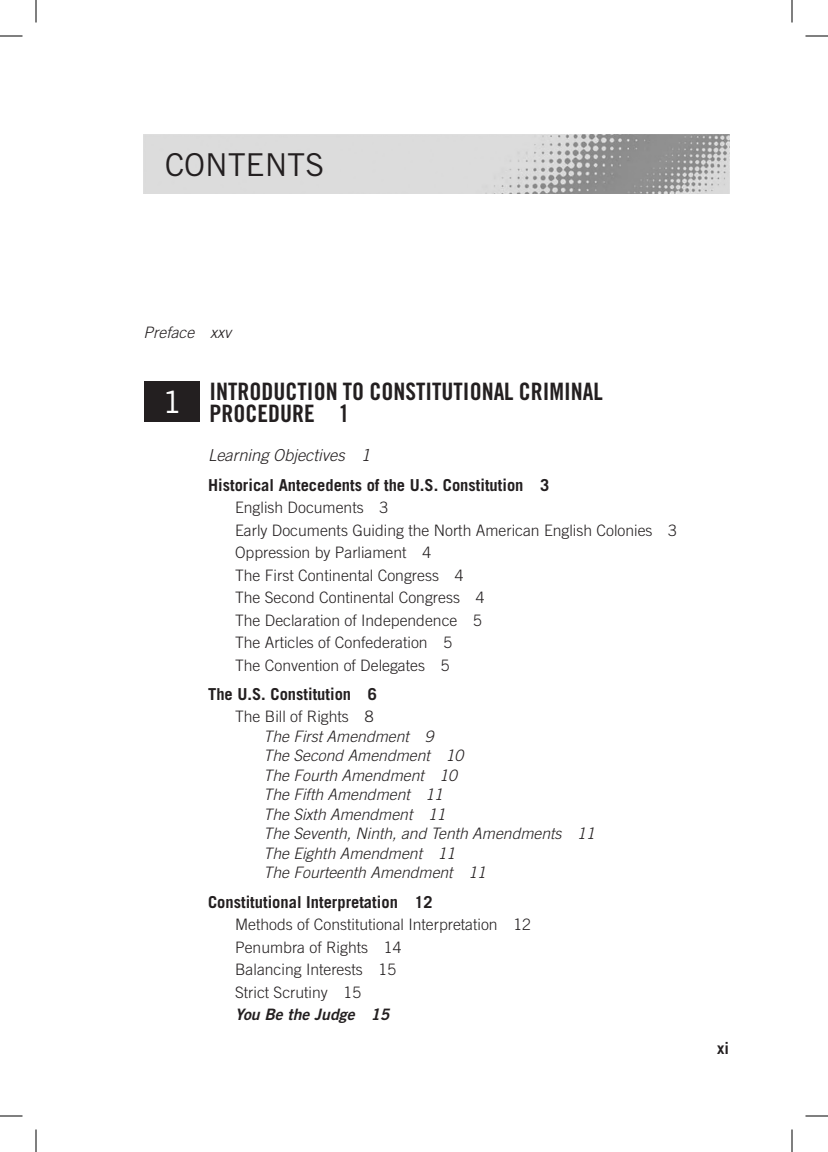
<style>
.page{position:relative;width:828px;height:1152px;background:#fff}
.page>*{position:absolute;margin:0;border:0;box-sizing:border-box;transform-origin:0 0}
.C_TT{font:31.5px "Trade Gothic LT Std";color:#231f20}
.C_CHT{font:24px/22.5px "Trade Gothic LT Std Bd Cn 20";color:#231f20}
.C_H1{font:700 16.5px "Trade Gothic LT Std";color:#231f20}
.C_H1-2{font:italic 300 16.5px "Trade Gothic LT Std";color:#231f20}
.t1{font:16.5px "Trade Gothic LT Std Bd 2";color:#231f20}
.C_H2{font:300 15.75px "Trade Gothic LT Std";color:#231f20}
.C_H3{font:italic 300 15.75px "Trade Gothic LT Std";color:#231f20}
.C_BX_TI{font:15.75px "Trade Gothic LT Std Bd 2 Obl";color:#231f20}
.C_FM{font:italic 300 15.75px "Trade Gothic LT Std";color:#231f20}
.s1{font-family:"Trade Gothic LT Std";font-stretch:expanded;font-size:30px;color:#fff}
</style>
<div class="page">
<img style="left:144px;top:135px;width:585px;height:59px">
<div style="left:144px;top:381px;width:56px;height:41px;background:#231f20"></div>
<svg style="left:0;top:36px;width:22px;height:1px"></svg>
<svg style="left:806px;top:36px;width:22px;height:1px"></svg>
<svg style="left:0;top:1116px;width:22px;height:1px"></svg>
<svg style="left:806px;top:1116px;width:22px;height:1px"></svg>
<svg style="left:36px;top:0;width:1px;height:22px"></svg>
<svg style="left:36px;top:1130px;width:1px;height:22px"></svg>
<svg style="left:792px;top:0;width:1px;height:22px"></svg>
<svg style="left:792px;top:1130px;width:1px;height:22px"></svg>
<p class="C_TT" style="left:165px;top:145px;width:161px">CONTENTS</p>
<p class="C_FM" style="left:144px;top:323px;width:89px">Preface xxv</p>
<p class="C_CHT" style="left:210px;top:380px;width:395px;text-indent:-48px"><span class="s1">1</span> INTRODUCTION TO CONSTITUTIONAL CRIMINAL<br>PROCEDURE 1</p>
<p class="C_H1-2" style="left:208px;top:446px;width:164px">Learning Objectives 1</p>
<p class="C_H1" style="left:208px;top:475px;width:343px">Historical Antecedents of the U.S. Constitution 3</p>
<p class="C_H2" style="left:235px;top:498px;width:155px">English Documents 3</p>
<p class="C_H2" style="left:235px;top:521px;width:443px">Early Documents Guiding the North American English Colonies 3</p>
<p class="C_H2" style="left:235px;top:543px;width:198px">Oppression by Parliament 4</p>
<p class="C_H2" style="left:235px;top:566px;width:230px">The First Continental Congress 4</p>
<p class="C_H2" style="left:235px;top:588px;width:251px">The Second Continental Congress 4</p>
<p class="C_H2" style="left:235px;top:611px;width:248px">The Declaration of Independence 5</p>
<p class="C_H2" style="left:235px;top:633px;width:219px">The Articles of Confederation 5</p>
<p class="C_H2" style="left:235px;top:656px;width:216px">The Convention of Delegates 5</p>
<p class="C_H1" style="left:208px;top:684px;width:170px">The U.S. Constitution 6</p>
<p class="C_H2" style="left:235px;top:707px;width:140px">The Bill of Rights 8</p>
<p class="C_H3" style="left:264px;top:727px;width:171px">The First Amendment 9</p>
<p class="C_H3" style="left:264px;top:746px;width:201px">The Second Amendment 10</p>
<p class="C_H3" style="left:264px;top:766px;width:195px">The Fourth Amendment 10</p>
<p class="C_H3" style="left:264px;top:785px;width:181px">The Fifth Amendment 11</p>
<p class="C_H3" style="left:264px;top:805px;width:184px">The Sixth Amendment 11</p>
<p class="C_H3" style="left:264px;top:824px;width:333px">The Seventh, Ninth, and Tenth Amendments 11</p>
<p class="C_H3" style="left:264px;top:844px;width:193px">The Eighth Amendment 11</p>
<p class="C_H3" style="left:264px;top:863px;width:224px">The Fourteenth Amendment 11</p>
<p class="C_H1" style="left:208px;top:892px;width:226px">Constitutional Interpretation 12</p>
<p class="C_H2" style="left:235px;top:915px;width:297px">Methods of Constitutional Interpretation 12</p>
<p class="C_H2" style="left:235px;top:938px;width:168px">Penumbra of Rights 14</p>
<p class="C_H2" style="left:235px;top:960px;width:163px">Balancing Interests 15</p>
<p class="C_H2" style="left:235px;top:983px;width:128px">Strict Scrutiny 15</p>
<p class="C_BX_TI" style="left:235px;top:1005px;width:156px">You Be the Judge 15</p>
<p class="t1" style="left:717px;top:1038px;width:13px">xi</p>
</div>
